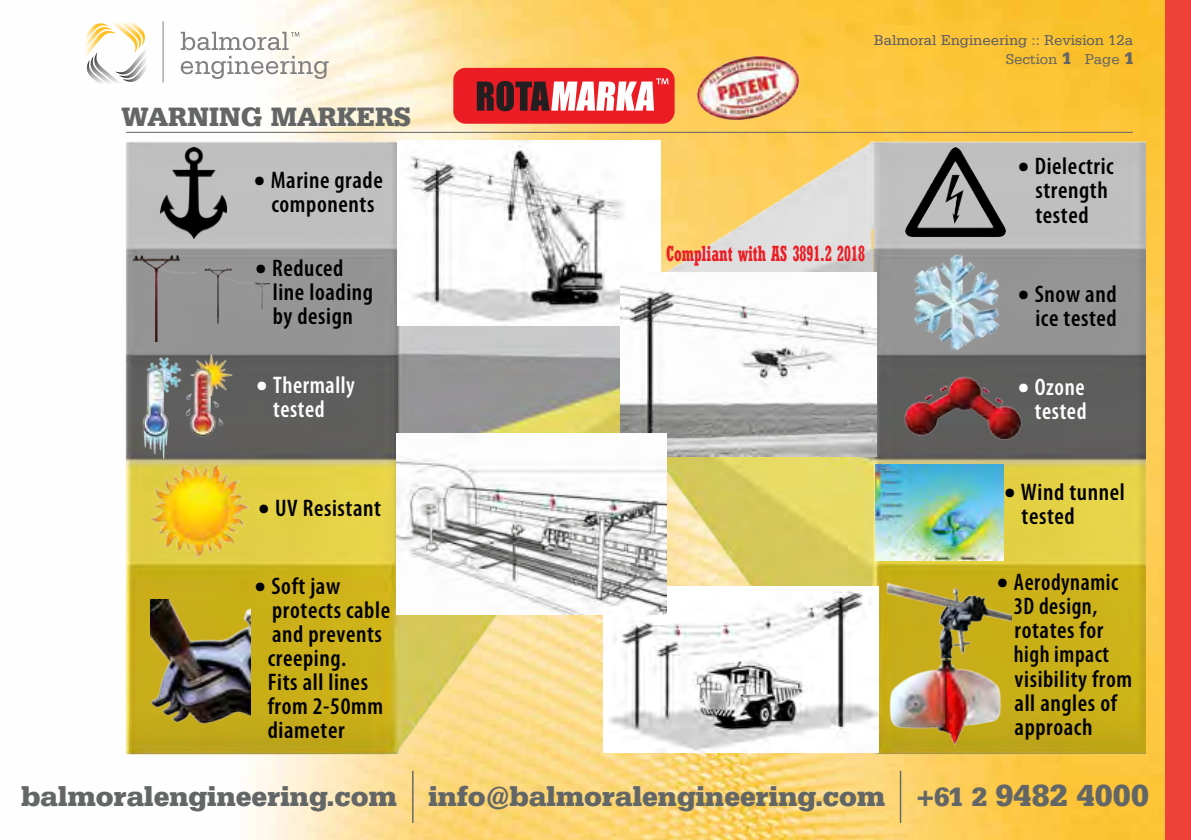
<style>
.page{position:relative;width:1191px;height:840px;background:#fff}
.page>*{position:absolute;margin:0;border:0;box-sizing:border-box;transform-origin:0 0}
.t1{font:900 28px "Serifa BT";color:#646565}
.t2{font:700 27px "Serifa BQ";color:#636666}
.t3{font:600 condensed 24px/24px "Myriad Pro";letter-spacing:.025em;color:#010101}
.t4{font:600 condensed 24px/24px "Myriad Pro";letter-spacing:.025em;color:#010101;scale:.95 1}
.t5{font:600 condensed 24px/24px "Myriad Pro";letter-spacing:.025em;color:#fff;text-align:center}
.t6{font:700 condensed 21.6px "Rockwell";color:#ec1c24;scale:.75 1}
.t7{font:15px/21.6px "Serifa";color:#646565;text-align:right}
.t8{font:15px "Serifa";color:#5b5c65}
.s1{font-size:42px}
.s2{font-family:"Serifa BT";font-weight:900;font-size:18px}
.s3{font-size:26px}
.s4{font-size:30px}
</style>
<div class="page">
<img style="left:162px;top:0;width:1003px;height:839px">
<div style="left:1165px;top:0;width:26px;height:839px;background:#ee4137"></div>
<img style="left:695px;top:54px;width:105px;height:68px">
<img style="left:125px;top:122px;width:1020px;height:637px">
<img style="left:161px;top:147px;width:66px;height:91px">
<img style="left:142px;top:353px;width:91px;height:105px">
<img style="left:133px;top:255px;width:136px;height:87px">
<img style="left:146px;top:461px;width:110px;height:100px">
<img style="left:905px;top:147px;width:100px;height:89px">
<img style="left:908px;top:251px;width:98px;height:102px">
<img style="left:899px;top:371px;width:127px;height:73px">
<img style="left:875px;top:464px;width:128px;height:96px">
<img style="left:151px;top:599px;width:99px;height:128px">
<img style="left:398px;top:140px;width:262px;height:185px">
<img style="left:620px;top:272px;width:256px;height:184px">
<img style="left:604px;top:586px;width:274px;height:165px">
<img style="left:396px;top:433px;width:270px;height:181px">
<img style="left:883px;top:577px;width:128px;height:173px">
<svg style="left:86px;top:22px;width:60px;height:61px"></svg>
<hr style="left:163px;top:21px;width:1px;height:61px;background:#808082">
<svg style="left:181px;top:56px;width:148px;height:23px"></svg>
<svg style="left:181px;top:32px;width:118px;height:18px"></svg>
<div style="left:453px;top:68px;width:221px;height:56px;background:#eb1c24;border-radius:12px"></div>
<svg style="left:477px;top:78px;width:191px;height:33px"></svg>
<hr style="left:412px;top:770px;width:1px;height:52px;background:#636666">
<hr style="left:899px;top:770px;width:2px;height:52px;background:#636666">
<img style="left:878px;top:26px;width:270px;height:24px">
<p class="t1" style="left:122px;top:99px;width:291px">WARNING MARKERS</p>
<p class="t3" style="left:254px;top:168px;width:130px;text-align:center"><span class="s1">•</span> Marine grade components</p>
<p class="t3" style="left:273px;top:256px;width:102px;text-indent:-18px"><span class="s1">•</span> Reduced line loading by design</p>
<p class="t5" style="left:256px;top:372px;width:100px"><span class="s1">•</span> Thermally tested</p>
<p class="t3" style="left:258px;top:495px;width:124px"><span class="s1">•</span> UV Resistant</p>
<p class="t3" style="left:268px;top:573px;width:124px;text-indent:-13px"><span class="s1">•</span> Soft jaw protects cable and prevents creeping.<br>Fits all lines from 2-50mm diameter</p>
<p class="t7" style="left:883px;top:27px;width:252px">Balmoral Engineering :: Revision 12<br>Section <span class="s2">1</span> Page <span class="s2">1</span></p>
<p class="t8" style="left:874px;top:31px;width:261px">Balmoral Engineering :: Revision 12a</p>
<p class="t6" style="left:666px;top:241px;width:267px">Compliant with AS 3891.2 2018</p>
<p class="t3" style="left:1017px;top:154px;width:97px;text-align:center"><span class="s1">•</span> Dielectric strength tested</p>
<p class="t3" style="left:1017px;top:281px;width:100px;text-align:right"><span class="s1">•</span> Snow and ice tested</p>
<p class="t5" style="left:1017px;top:374px;width:70px;text-align:right"><span class="s1">•</span> Ozone tested</p>
<p class="t3" style="left:1021px;top:479px;width:105px;text-indent:-18px"><span class="s1">•</span> Wind tunnel tested</p>
<p class="t4" style="left:1013px;top:569px;width:126px;text-indent:-17px"><span class="s1">•</span> Aerodynamic<br>3D design, rotates for high impact visibility from all angles of approach</p>
<p class="t2" style="left:22px;top:779px;width:1129px">balmoralengineering.com info@balmoralengineering.com <span class="s3">+61 2</span> <span class="s4">9482 4000</span></p>
</div>
